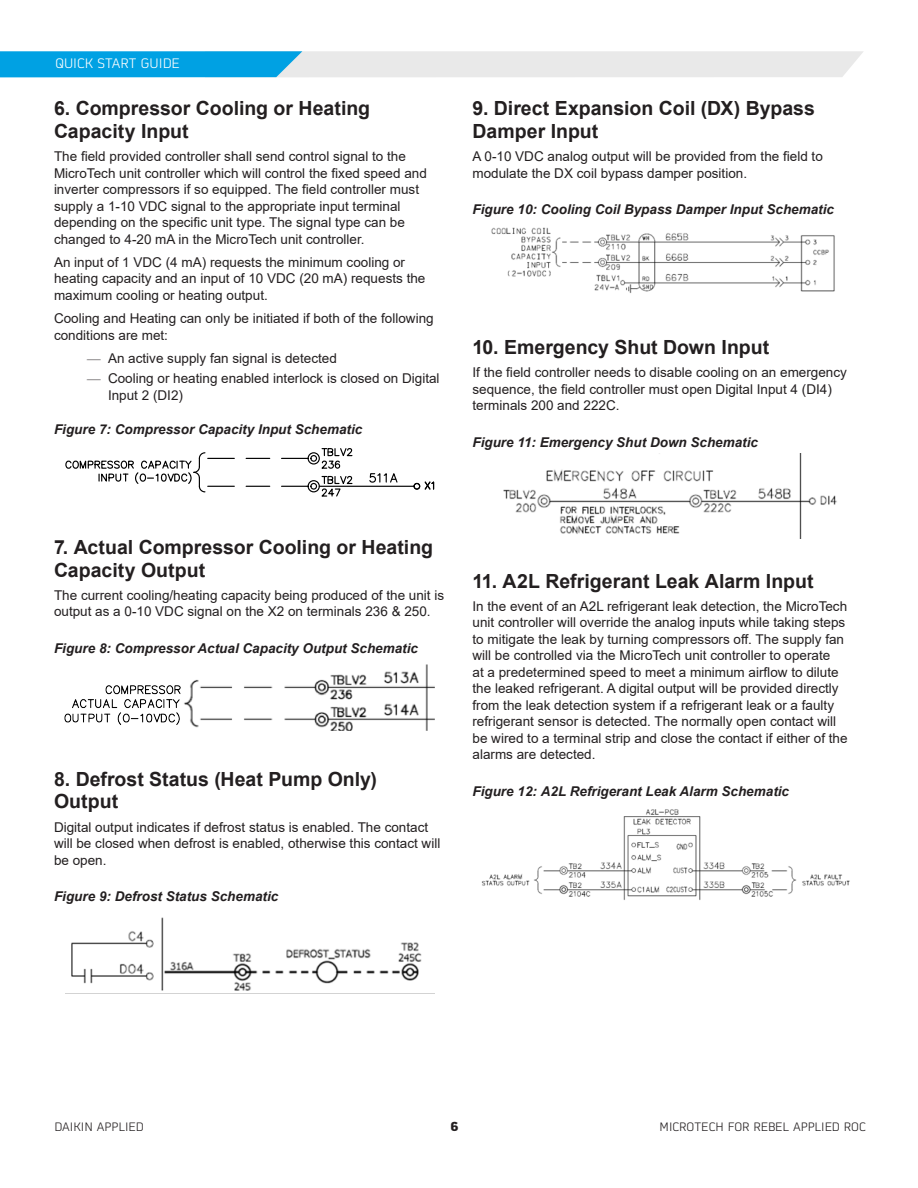
<style>
.page{position:relative;width:918px;height:1188px;background:#fff}
.page>*{position:absolute;margin:0;border:0;box-sizing:border-box;transform-origin:0 0}
.Heading3{font:700 19.5px/22.5px "Arial";color:#231f20}
.t1{font:13.5px/16.5px "Arial";color:#231f20}
.t2{font:italic 700 13.5px "Arial";color:#231f20}
.t3{font:300 13.5px "Martian B Thai";color:#fff}
.t4{font:700 13.5px "Martian B Thai";color:#231f20}
.t5{font:300 12px "Martian B Thai";color:#231f20}
.s1{font-family:"Times New Roman"}
</style>
<div class="page">
<svg style="left:0;top:51px;width:863px;height:26px;background:#9cd1e7"></svg>
<div style="left:310px;top:455px;width:7px;height:7px;border:1px solid #000;border-radius:50%"></div>
<div style="left:308px;top:452px;width:12px;height:13px;border:1px solid #000;border-radius:50%"></div>
<div style="left:310px;top:483px;width:7px;height:7px;border:1px solid #000;border-radius:50%"></div>
<div style="left:308px;top:480px;width:12px;height:12px;border:1px solid #000;border-radius:50%"></div>
<svg style="left:246px;top:458px;width:24px;height:1px"></svg>
<svg style="left:282px;top:458px;width:26px;height:1px"></svg>
<svg style="left:246px;top:486px;width:24px;height:1px"></svg>
<svg style="left:282px;top:486px;width:26px;height:1px"></svg>
<hr style="left:319px;top:486px;width:95px;height:1px;background:#000">
<div style="left:414px;top:483px;width:6px;height:7px;border:1px solid #000;border-radius:50%"></div>
<svg style="left:424px;top:481px;width:11px;height:9px"></svg>
<svg style="left:319px;top:475px;width:34px;height:22px"></svg>
<svg style="left:369px;top:473px;width:29px;height:10px"></svg>
<svg style="left:319px;top:448px;width:34px;height:21px"></svg>
<svg style="left:65px;top:452px;width:169px;height:41px"></svg>
<img style="left:64px;top:665px;width:371px;height:66px">
<img style="left:65px;top:917px;width:369px;height:77px">
<img style="left:491px;top:228px;width:344px;height:65px">
<img style="left:503px;top:454px;width:334px;height:84px">
<img style="left:481px;top:809px;width:369px;height:91px">
<p class="t3" style="left:56px;top:53px;width:17px">QUICK</p>
<p class="t3" style="left:98px;top:53px;width:17px">START</p>
<p class="t3" style="left:141px;top:53px;width:17px">GUIDE</p>
<p class="Heading3" style="left:54px;top:98px;width:318px">6. Compressor Cooling or Heating<br>Capacity Input</p>
<p class="t1" style="left:54px;top:148px;width:374px">The field provided controller shall send control signal to the MicroTech unit controller which will control the fixed speed and inverter compressors if so equipped. The field controller must supply a 1-10 VDC signal to the appropriate input terminal depending on the specific unit type. The signal type can be changed to 4-20 mA in the MicroTech unit controller.</p>
<p class="t1" style="left:54px;top:254px;width:373px">An input of 1 VDC (4 mA) requests the minimum cooling or heating capacity and an input of 10 VDC (20 mA) requests the maximum cooling or heating output.</p>
<p class="t1" style="left:54px;top:310px;width:381px">Cooling and Heating can only be initiated if both of the following conditions are met:</p>
<p class="t1" style="left:87px;top:350px;width:251px"><span class="s1">—</span> An active supply fan signal is detected</p>
<p class="t1" style="left:108px;top:370px;width:333px;text-indent:-21px"><span class="s1">—</span> Cooling or heating enabled interlock is closed on Digital<br>Input 2 (DI2)</p>
<p class="t2" style="left:54px;top:420px;width:310px">Figure 7: Compressor Capacity Input Schematic</p>
<p class="Heading3" style="left:472px;top:98px;width:344px">9. Direct Expansion Coil (DX) Bypass<br>Damper Input</p>
<p class="t1" style="left:472px;top:148px;width:352px">A 0-10 VDC analog output will be provided from the field to modulate the DX coil bypass damper position.</p>
<p class="t2" style="left:472px;top:201px;width:363px">Figure 10: Cooling Coil Bypass Damper Input Schematic</p>
<p class="Heading3" style="left:472px;top:336px;width:298px">10. Emergency Shut Down Input</p>
<p class="t1" style="left:472px;top:364px;width:376px">If the field controller needs to disable cooling on an emergency sequence, the field controller must open Digital Input 4 (DI4) terminals 200 and 222C.</p>
<p class="t2" style="left:472px;top:433px;width:287px">Figure 11: Emergency Shut Down Schematic</p>
<p class="Heading3" style="left:54px;top:536px;width:381px">7. Actual Compressor Cooling or Heating<br>Capacity Output</p>
<p class="t1" style="left:54px;top:587px;width:392px">The current cooling/heating capacity being produced of the unit is output as a 0-10 VDC signal on the X2 on terminals 236 &amp; 250.</p>
<p class="t2" style="left:54px;top:639px;width:366px">Figure 8: Compressor Actual Capacity Output Schematic</p>
<p class="Heading3" style="left:54px;top:768px;width:325px">8. Defrost Status (Heat Pump Only)<br>Output</p>
<p class="t1" style="left:54px;top:819px;width:388px">Digital output indicates if defrost status is enabled. The contact will be closed when defrost is enabled, otherwise this contact will be open.</p>
<p class="t2" style="left:54px;top:888px;width:226px">Figure 9: Defrost Status Schematic</p>
<p class="Heading3" style="left:472px;top:570px;width:343px">11. A2L Refrigerant Leak Alarm Input</p>
<p class="t1" style="left:472px;top:598px;width:377px">In the event of an A2L refrigerant leak detection, the MicroTech unit controller will override the analog inputs while taking steps to mitigate the leak by turning compressors off. The supply fan will be controlled via the MicroTech unit controller to operate<br>at a predetermined speed to meet a minimum airflow to dilute the leaked refrigerant. A digital output will be provided directly from the leak detection system if a refrigerant leak or a faulty refrigerant sensor is detected. The normally open contact will be wired to a terminal strip and close the contact if either of the alarms are detected.</p>
<p class="t2" style="left:472px;top:782px;width:318px">Figure 12: A2L Refrigerant Leak Alarm Schematic</p>
<p class="t5" style="left:54px;top:1118px;width:91px">DAIKIN APPLIED</p>
<p class="t4" style="left:450px;top:1115px;width:10px">6</p>
<p class="t5" style="left:660px;top:1118px;width:17px">MICRO</p>
<p class="t5" style="left:694px;top:1118px;width:42px">TECH FOR</p>
<p class="t5" style="left:754px;top:1118px;width:16px">REBEL</p>
<p class="t5" style="left:793px;top:1118px;width:15px">APPLIED</p>
<p class="t5" style="left:844px;top:1118px;width:24px">ROC</p>
</div>
